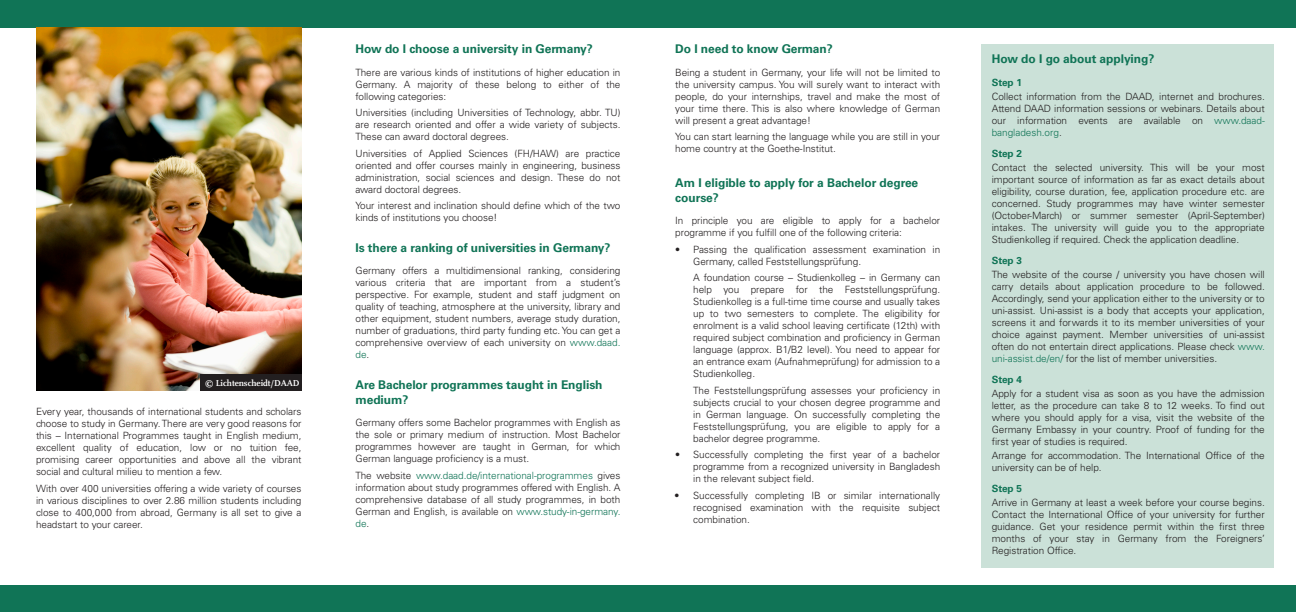
<style>
.page{position:relative;width:1296px;height:612px;background:#fff}
.page>*{position:absolute;margin:0;border:0;box-sizing:border-box;transform-origin:0 0}
._01_1_Heading{font:700 12px/14.4px "Univers LT Std";letter-spacing:-.005em;color:#107456}
._01_3_Copy{font:300 10px/12px "Univers LT Std";letter-spacing:-.005em;color:#231f20;text-align:justify}
._01_3_Copy-2{font:700 10px "Univers LT Std";letter-spacing:-.005em;color:#107456}
._01_3_Copy-3{font:700 9px "Scala";letter-spacing:-.005em;color:#fff}
.s1{color:#107456}
.s2{font-weight:700}
</style>
<div class="page">
<div style="left:982px;top:45px;width:292px;height:523px;background:#cbe1d8"></div>
<div style="left:0;top:0;width:1296px;height:27px;background:#107456"></div>
<div style="left:0;top:585px;width:1296px;height:27px;background:#107456"></div>
<img style="left:36px;top:28px;width:265px;height:363px">
<div style="left:200px;top:374px;width:102px;height:17px;background:#231f20"></div>
<p class="_01_3_Copy-3" style="left:205px;top:378px;width:96px">© Lichtenscheidt/DAAD</p>
<p class="_01_3_Copy" style="left:36px;top:406px;width:267px">Every year, thousands of international students and scholars choose to study in Germany. There are very good reasons for this – International Programmes taught in English medium, excellent quality of education, low or no tuition fee, promising career opportunities and above all the vibrant social and cultural milieu to mention a few.</p>
<p class="_01_3_Copy" style="left:36px;top:482px;width:267px">With over 400 universities offering a wide variety of courses in various disciplines to over 2.86 million students including close to 400,000 from abroad, Germany is all set to give a headstart to your career.</p>
<p class="_01_1_Heading" style="left:356px;top:42px;width:239px">How do I choose a university in Germany?</p>
<p class="_01_3_Copy" style="left:356px;top:66px;width:267px">There are various kinds of institutions of higher education in Germany. A majority of these belong to either of the following categories:</p>
<p class="_01_3_Copy" style="left:356px;top:107px;width:267px">Universities (including Universities of Technology, abbr. TU) are research oriented and offer a wide variety of subjects.<br>These can award doctoral degrees.</p>
<p class="_01_3_Copy" style="left:356px;top:147px;width:267px">Universities of Applied Sciences (FH/HAW) are practice oriented and offer courses mainly in engineering, business administration, social sciences and design. These do not award doctoral degrees.</p>
<p class="_01_3_Copy" style="left:356px;top:200px;width:267px">Your interest and inclination should define which of the two kinds of institutions you choose!</p>
<p class="_01_1_Heading" style="left:356px;top:241px;width:256px">Is there a ranking of universities in Germany?</p>
<p class="_01_3_Copy" style="left:356px;top:265px;width:267px">Germany offers a multidimensional ranking, considering various criteria that are important from a student’s perspective. For example, student and staff judgment on quality of teaching, atmosphere at the university, library and other equipment, student numbers, average study duration, number of graduations, third party funding etc. You can get a comprehensive overview of each university on <span class="s1">www.daad. de</span>.</p>
<p class="_01_1_Heading" style="left:356px;top:378px;width:249px">Are Bachelor programmes taught in English medium?</p>
<p class="_01_3_Copy" style="left:356px;top:417px;width:267px">Germany offers some Bachelor programmes with English as the sole or primary medium of instruction. Most Bachelor programmes however are taught in German, for which German language proficiency is a must.</p>
<p class="_01_3_Copy" style="left:356px;top:469px;width:267px">The website <span class="s1">www.daad.de/international-programmes</span> gives information about study programmes offered with English. A comprehensive database of all study programmes, in both German and English, is available on <span class="s1">www.study-in-germany. de</span>.</p>
<p class="_01_1_Heading" style="left:675px;top:42px;width:159px">Do I need to know German?</p>
<p class="_01_3_Copy" style="left:675px;top:66px;width:267px">Being a student in Germany, your life will not be limited to the university campus. You will surely want to interact with people, do your internships, travel and make the most of your time there. This is also where knowledge of German will present a great advantage!</p>
<p class="_01_3_Copy" style="left:675px;top:131px;width:266px">You can start learning the language while you are still in your home country at the Goethe-Institut.</p>
<p class="_01_1_Heading" style="left:675px;top:176px;width:245px">Am I eligible to apply for a Bachelor degree course?</p>
<p class="_01_3_Copy" style="left:675px;top:215px;width:267px">In principle you are eligible to apply for a bachelor programme if you fulfill one of the following criteria:</p>
<p class="_01_3_Copy" style="left:693px;top:243px;width:249px;text-indent:-18px">• Passing the qualification assessment examination in<br>Germany, called Feststellungsprüfung.</p>
<p class="_01_3_Copy" style="left:693px;top:272px;width:249px">A foundation course – Studienkolleg – in Germany can help you prepare for the Feststellungsprüfung.<br>Studienkolleg is a full-time time course and usually takes up to two semesters to complete. The eligibility for enrolment is a valid school leaving certificate (12th) with required subject combination and proficiency in German language (approx. B1/B2 level). You need to appear for an entrance exam (Aufnahmeprüfung) for admission to a Studienkolleg.</p>
<p class="_01_3_Copy" style="left:693px;top:384px;width:249px">The Feststellungsprüfung assesses your proficiency in subjects crucial to your chosen degree programme and in German language. On successfully completing the Feststellungsprüfung, you are eligible to apply for a bachelor degree programme.</p>
<p class="_01_3_Copy" style="left:693px;top:449px;width:248px;text-indent:-18px">• Successfully completing the first year of a bachelor programme from a recognized university in Bangladesh in the relevant subject field.</p>
<p class="_01_3_Copy" style="left:693px;top:489px;width:249px;text-indent:-18px"><span class="s2">•</span> Successfully completing IB or similar internationally recognised examination with the requisite subject combination.</p>
<p class="_01_1_Heading" style="left:992px;top:52px;width:164px">How do I go about applying?</p>
<p class="_01_3_Copy-2" style="left:992px;top:76px;width:32px">Step 1</p>
<p class="_01_3_Copy" style="left:992px;top:90px;width:275px">Collect information from the DAAD, internet and brochures.<br>Attend DAAD information sessions or webinars. Details about our information events are available on <span class="s1">www.daad&shy;bangladesh.org</span>.</p>
<p class="_01_3_Copy-2" style="left:992px;top:147px;width:32px">Step 2</p>
<p class="_01_3_Copy" style="left:992px;top:161px;width:275px">Contact the selected university. This will be your most important source of information as far as exact details about eligibility, course duration, fee, application procedure etc. are concerned. Study programmes may have winter semester (October-March) or summer semester (April-September) intakes. The university will guide you to the appropriate Studienkolleg if required. Check the application deadline.</p>
<p class="_01_3_Copy-2" style="left:992px;top:254px;width:32px">Step 3</p>
<p class="_01_3_Copy" style="left:992px;top:268px;width:275px">The website of the course / university you have chosen will carry details about application procedure to be followed.<br>Accordingly, send your application either to the university or to uni-assist. Uni-assist is a body that accepts your application, screens it and forwards it to its member universities of your choice against payment. Member universities of uni-assist often do not entertain direct applications. Please check <span class="s1">www. uni-assist.de/en/</span> for the list of member universities.</p>
<p class="_01_3_Copy-2" style="left:992px;top:373px;width:32px">Step 4</p>
<p class="_01_3_Copy" style="left:992px;top:387px;width:275px">Apply for a student visa as soon as you have the admission letter, as the procedure can take 8 to 12 weeks. To find out where you should apply for a visa, visit the website of the Germany Embassy in your country. Proof of funding for the first year of studies is required.</p>
<p class="_01_3_Copy" style="left:992px;top:449px;width:274px">Arrange for accommodation. The International Office of the university can be of help.</p>
<p class="_01_3_Copy-2" style="left:992px;top:482px;width:32px">Step 5</p>
<p class="_01_3_Copy" style="left:992px;top:496px;width:275px">Arrive in Germany at least a week before your course begins.<br>Contact the International Office of your university for further guidance. Get your residence permit within the first three months of your stay in Germany from the Foreigners’ Registration Office.</p>
</div>
